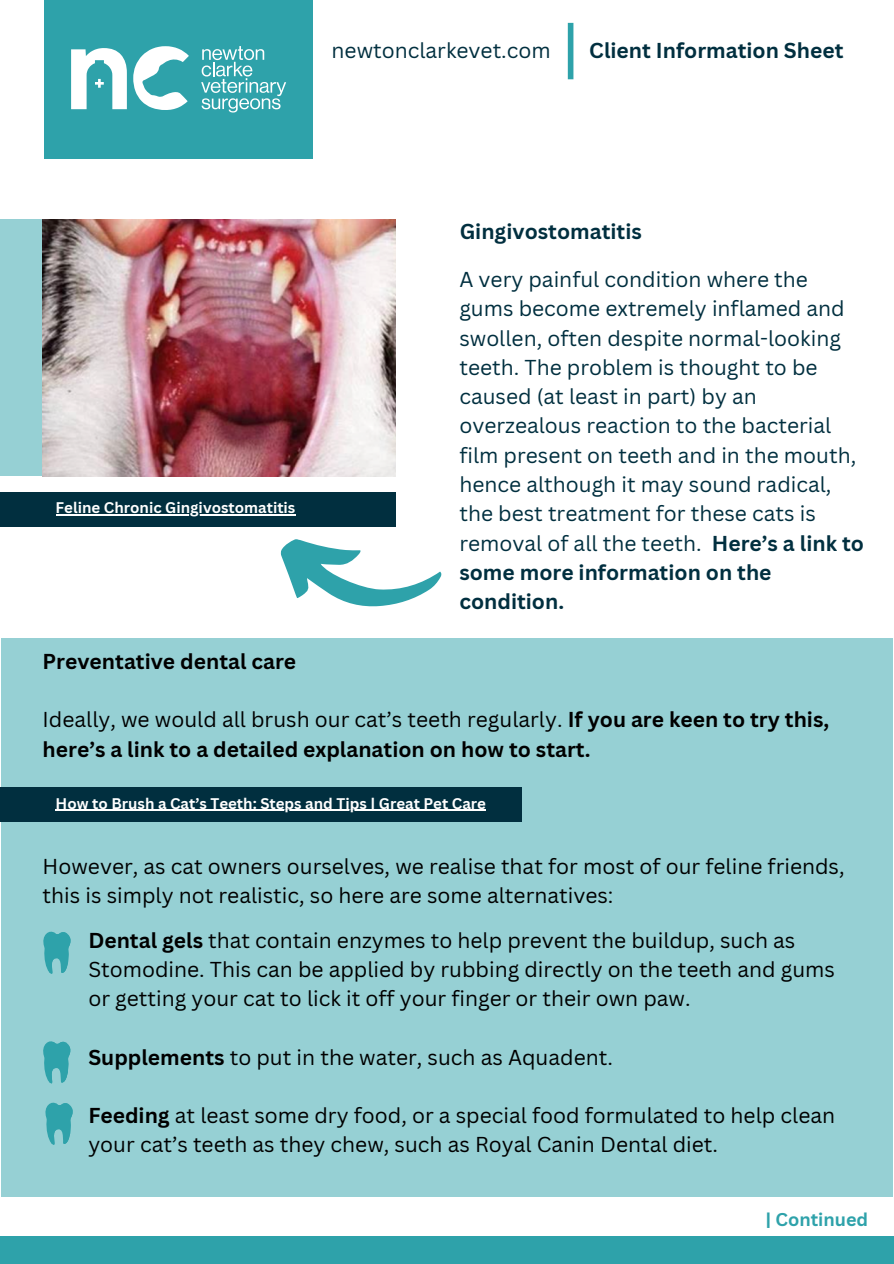
<style>
.page{position:relative;width:894px;height:1264px;background:#fff}
.page>*{position:absolute;margin:0;border:0;box-sizing:border-box;transform-origin:0 0}
.t1{font:21px/29.2px "Canva Sans";color:#000}
.t2{font:21px/29.2px "Canva Sans";color:#012f3f}
.t3{font:700 21px/29.2px "Canva Sans";color:#000}
.t4{font:700 21px "Canva Sans";color:#012f3f}
.t5{font:700 18px "Canva Sans";color:#2ea2aa}
.t6{font:700 15px "Canva Sans";color:#fff}
.s1{font-weight:700}
.s2{font-weight:400}
</style>
<div class="page">
<div style="left:45px;top:0;width:267px;height:159px;background:#2ea2aa"></div>
<svg style="left:133px;top:46px;width:56px;height:64px"></svg>
<svg style="left:71px;top:48px;width:56px;height:61px"></svg>
<svg style="left:201px;top:46px;width:85px;height:66px"></svg>
<div style="left:567px;top:23px;width:6px;height:56px;background:#2ea2aa"></div>
<div style="left:0;top:1235px;width:893px;height:28px;background:#2ea2aa"></div>
<div style="left:0;top:220px;width:45px;height:256px;background:#96d0d4"></div>
<img style="left:43px;top:220px;width:352px;height:256px">
<div style="left:0;top:492px;width:395px;height:34px;background:#012f3f"></div>
<div style="left:1px;top:638px;width:891px;height:558px;background:#96d0d4"></div>
<div style="left:0;top:787px;width:521px;height:34px;background:#012f3f"></div>
<svg style="left:43px;top:931px;width:28px;height:42px"></svg>
<hr style="left:56px;top:514px;width:239px;height:1px;background:#fff">
<hr style="left:56px;top:809px;width:430px;height:2px;background:#fff">
<svg style="left:43px;top:1041px;width:28px;height:42px"></svg>
<svg style="left:45px;top:1102px;width:28px;height:42px"></svg>
<svg style="left:280px;top:539px;width:162px;height:68px"></svg>
<h2 class="t2" style="left:331px;top:35px;width:220px">newtonclarkevet.com</h2>
<h1 class="t4" style="left:589px;top:35px;width:255px">Client Information Sheet</h1>
<h1 class="t6" style="left:56px;top:497px;width:241px">Feline Chronic Gingivostomatitis</h1>
<h2 class="t3" style="left:43px;top:646px;width:255px">Preventative dental care</h2>
<p class="t4" style="left:459px;top:216px;width:184px">Gingivostomatitis</p>
<p class="t2" style="left:459px;top:264px;width:406px">A very painful condition where the gums become extremely inflamed and swollen, often despite normal-looking teeth. The problem is thought to be caused (at least in part) by an overzealous reaction to the bacterial film present on teeth and in the mouth, hence although it may sound radical, the best treatment for these cats is removal of all the teeth. <span class="s1">Here’s a link to some more information on the condition.</span></p>
<h1 class="t3" style="left:43px;top:704px;width:788px"><span class="s2">Ideally, we would all brush our cat’s teeth regularly.</span> If you are keen to try this, here’s a link to a detailed explanation on how to start.</h1>
<h2 class="t6" style="left:56px;top:792px;width:432px">How to Brush a Cat’s Teeth: Steps and Tips | Great Pet Care</h2>
<p class="t1" style="left:43px;top:850px;width:803px">However, as cat owners ourselves, we realise that for most of our feline friends, this is simply not realistic, so here are some alternatives:</p>
<h2 class="t1" style="left:88px;top:924px;width:747px"><span class="s1">Dental gels</span> that contain enzymes to help prevent the buildup, such as<br>Stomodine. This can be applied by rubbing directly on the teeth and gums or getting your cat to lick it off your finger or their own paw.</h2>
<p class="t1" style="left:88px;top:1041px;width:526px"><span class="s1">Supplements</span> to put in the water, such as Aquadent.</p>
<p class="t1" style="left:88px;top:1100px;width:748px"><span class="s1">Feeding</span> at least some dry food, or a special food formulated to help clean your cat’s teeth as they chew, such as Royal Canin Dental diet.</p>
<h2 class="t5" style="left:765px;top:1206px;width:104px">| Continued</h2>
</div>
